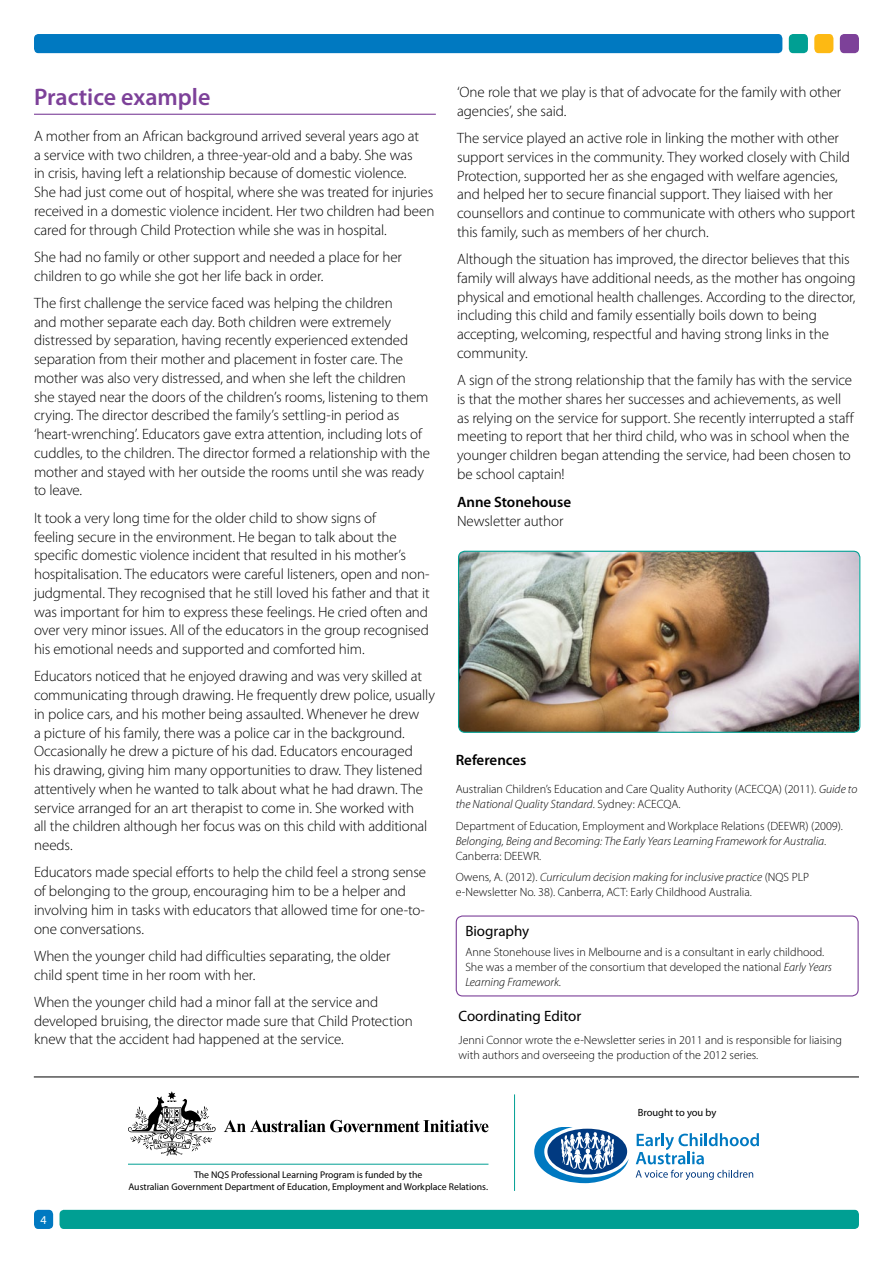
<style>
.page{position:relative;width:893px;height:1263px;background:#fff}
.page>*{position:absolute;margin:0;border:0;box-sizing:border-box;transform-origin:0 0}
.t1{font:600 24px "Myriad Pro";color:#7d4199}
.t2{font:300 15px/18.8px "Myriad Pro";letter-spacing:-.01em;color:#000}
.t3{font:15px "Myriad Pro";color:#000}
.t4{font:600 15px "Myriad Pro";letter-spacing:-.005em;color:#000}
.t5{font:300 12px/15px "Myriad Pro";color:#000}
.t6{font:12px "Myriad Pro";color:#fff}
.t7{font:10.5px "Myriad Pro";color:#000}
.t8{font:9.75px/12px "Myriad Pro";color:#000;text-align:center}
.s1{font-style:italic}
</style>
<div class="page">
<div style="left:34px;top:34px;width:748px;height:19px;background:#0079c1;border-radius:4px"></div>
<div style="left:840px;top:34px;width:19px;height:19px;background:#7d4199;border-radius:4px"></div>
<div style="left:814px;top:34px;width:19px;height:19px;background:#fdb913;border-radius:4px"></div>
<div style="left:789px;top:34px;width:19px;height:19px;background:#009f93;border-radius:4px"></div>
<div style="left:34px;top:1210px;width:19px;height:19px;background:#0079c1;border-radius:4px"></div>
<div style="left:60px;top:1210px;width:799px;height:19px;background:#009f93;border-radius:4px"></div>
<hr style="left:34px;top:1076px;width:825px;height:1px;background:#000">
<svg style="left:534px;top:1128px;width:95px;height:55px"></svg>
<svg style="left:636px;top:1170px;width:117px;height:10px"></svg>
<svg style="left:636px;top:1133px;width:123px;height:31px"></svg>
<svg style="left:224px;top:1120px;width:264px;height:12px"></svg>
<svg style="left:128px;top:1091px;width:88px;height:64px"></svg>
<hr style="left:128px;top:1164px;width:360px;height:1px;background:#009f93">
<hr style="left:514px;top:1094px;width:1px;height:97px;background:#009f93">
<hr style="left:34px;top:114px;width:402px;height:1px;background:#7d4199">
<div style="left:456px;top:915px;width:403px;height:81px;border:1px solid #7d4199;border-radius:6px"></div>
<img style="left:459px;top:551px;width:400px;height:180px">
<div style="left:458px;top:551px;width:402px;height:182px;border:1px solid #009f93;border-radius:6px"></div>
<h1 class="t1" style="left:34px;top:82px;width:178px">Practice example</h1>
<p class="t2" style="left:34px;top:126px;width:402px">A mother from an African background arrived several years ago at<br>a service with two children, a three-year-old and a baby. She was<br>in crisis, having left a relationship because of domestic violence.<br>She had just come out of hospital, where she was treated for injuries received in a domestic violence incident. Her two children had been cared for through Child Protection while she was in hospital.</p>
<p class="t2" style="left:34px;top:247px;width:369px">She had no family or other support and needed a place for her children to go while she got her life back in order.</p>
<p class="t2" style="left:34px;top:293px;width:398px">The first challenge the service faced was helping the children<br>and mother separate each day. Both children were extremely distressed by separation, having recently experienced extended separation from their mother and placement in foster care. The mother was also very distressed, and when she left the children she stayed near the doors of the children’s rooms, listening to them crying. The director described the family’s settling-in period as ‘heart-wrenching’. Educators gave extra attention, including lots of cuddles, to the children. The director formed a relationship with the mother and stayed with her outside the rooms until she was ready to leave.</p>
<p class="t2" style="left:34px;top:508px;width:397px">It took a very long time for the older child to show signs of<br>feeling secure in the environment. He began to talk about the specific domestic violence incident that resulted in his mother’s hospitalisation. The educators were careful listeners, open and non&shy;judgmental. They recognised that he still loved his father and that it was important for him to express these feelings. He cried often and over very minor issues. All of the educators in the group recognised his emotional needs and supported and comforted him.</p>
<p class="t2" style="left:34px;top:667px;width:402px">Educators noticed that he enjoyed drawing and was very skilled at communicating through drawing. He frequently drew police, usually in police cars, and his mother being assaulted. Whenever he drew<br>a picture of his family, there was a police car in the background.<br>Occasionally he drew a picture of his dad. Educators encouraged<br>his drawing, giving him many opportunities to draw. They listened attentively when he wanted to talk about what he had drawn. The service arranged for an art therapist to come in. She worked with<br>all the children although her focus was on this child with additional needs.</p>
<p class="t2" style="left:34px;top:863px;width:394px">Educators made special efforts to help the child feel a strong sense of belonging to the group, encouraging him to be a helper and involving him in tasks with educators that allowed time for one-to&shy;one conversations.</p>
<p class="t2" style="left:34px;top:946px;width:358px">When the younger child had difficulties separating, the older child spent time in her room with her.</p>
<p class="t2" style="left:34px;top:992px;width:380px">When the younger child had a minor fall at the service and developed bruising, the director made sure that Child Protection knew that the accident had happened at the service.</p>
<p class="t2" style="left:457px;top:82px;width:386px">‘One role that we play is that of advocate for the family with other agencies’, she said.</p>
<p class="t2" style="left:457px;top:128px;width:400px">The service played an active role in linking the mother with other support services in the community. They worked closely with Child Protection, supported her as she engaged with welfare agencies, and helped her to secure financial support. They liaised with her counsellors and continue to communicate with others who support this family, such as members of her church.</p>
<p class="t2" style="left:457px;top:250px;width:400px">Although the situation has improved, the director believes that this family will always have additional needs, as the mother has ongoing physical and emotional health challenges. According to the director, including this child and family essentially boils down to being accepting, welcoming, respectful and having strong links in the community.</p>
<p class="t2" style="left:457px;top:371px;width:398px">A sign of the strong relationship that the family has with the service is that the mother shares her successes and achievements, as well as relying on the service for support. She recently interrupted a staff meeting to report that her third child, who was in school when the younger children began attending the service, had been chosen to be school captain!</p>
<p class="t4" style="left:457px;top:492px;width:115px">Anne Stonehouse</p>
<p class="t2" style="left:457px;top:512px;width:108px">Newsletter author</p>
<p class="t4" style="left:456px;top:751px;width:72px">References</p>
<p class="t5" style="left:456px;top:781px;width:403px">Australian Children’s Education and Care Quality Authority (ACECQA) (2011). <span class="s1">Guide to the National Quality Standard</span>. Sydney: ACECQA.</p>
<p class="t5" style="left:456px;top:818px;width:389px">Department of Education, Employment and Workplace Relations (DEEWR) (2009).<br><span class="s1">Belonging, Being and Becoming: The Early Years Learning Framework for Australia</span>.<br>Canberra: DEEWR.</p>
<p class="t5" style="left:456px;top:869px;width:355px">Owens, A. (2012). <span class="s1">Curriculum decision making for inclusive practice</span> (NQS PLP e-Newsletter No. 38). Canberra, ACT: Early Childhood Australia.</p>
<p class="t3" style="left:465px;top:922px;width:65px">Biography</p>
<p class="t5" style="left:465px;top:944px;width:368px">Anne Stonehouse lives in Melbourne and is a consultant in early childhood.<br>She was a member of the consortium that developed the national <span class="s1">Early Years<br>Learning Framework</span>.</p>
<p class="t3" style="left:459px;top:1006px;width:124px">Coordinating Editor</p>
<p class="t5" style="left:459px;top:1032px;width:385px">Jenni Connor wrote the e-Newsletter series in 2011 and is responsible for liaising with authors and overseeing the production of the 2012 series.</p>
<p class="t7" style="left:638px;top:1106px;width:80px">Brought to you by</p>
<p class="t6" style="left:41px;top:1212px;width:8px">4</p>
<p class="t8" style="left:128px;top:1168px;width:361px">The NQS Professional Learning Program is funded by the<br>Australian Government Department of Education, Employment and Workplace Relations.</p>
</div>
